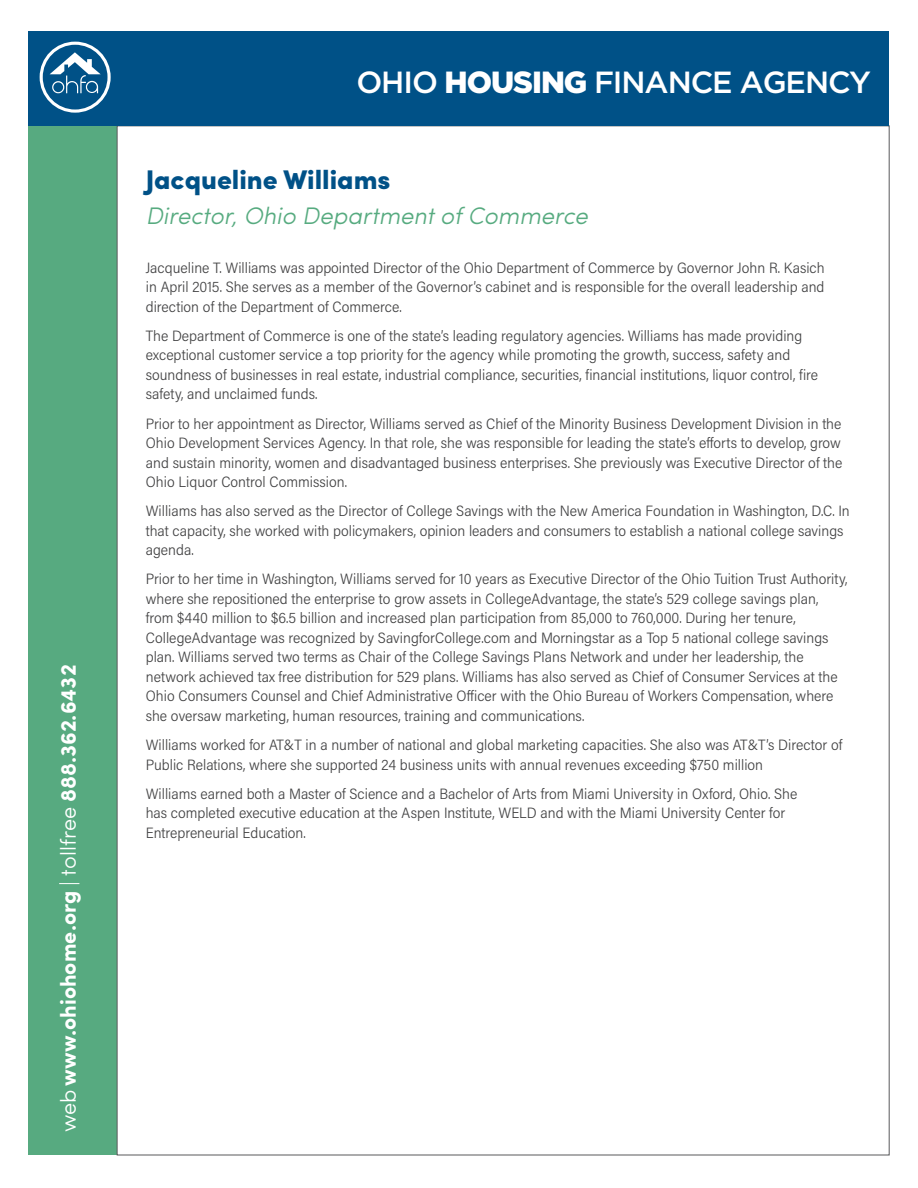
<style>
.page{position:relative;width:918px;height:1188px;background:#fff}
.page>*{position:absolute;margin:0;border:0;box-sizing:border-box;transform-origin:0 0}
.t1{font:500 30.6px "Gotham";letter-spacing:-.035em;color:#fff}
.Nam{font:900 27px "Sofia Pro";color:#005187}
.t2{font:italic 300 24px "Sofia Pro";color:#57ab80}
.t3{font:700 21.75px "Sofia Pro";color:#fff}
.Body{font:300 15px/19.5px "Acumin Pro Semi Cond";color:#414142}
.s1{font-weight:300}
.s2{font-weight:900}
</style>
<div class="page">
<div style="left:29px;top:32px;width:88px;height:1123px;background:#57aa80"></div>
<svg style="left:59px;top:883px;width:20px;height:1px"></svg>
<div style="left:29px;top:32px;width:860px;height:94px;background:#005187"></div>
<div style="left:40px;top:42px;width:71px;height:71px;border:3px solid #fff;border-radius:50%"></div>
<svg style="left:50px;top:52px;width:51px;height:41px"></svg>
<h3 class="t3" style="left:52px;top:1132px;width:469px;rotate:-90deg"><span class="s1">web</span> www.ohiohome.org <span class="s1">tollfree</span> 888.362.6432</h3>
<h1 class="t1" style="left:356px;top:65px;width:516px">OHIO <span class="s2">HOUSING</span> FINANCE AGENCY</h1>
<p class="Nam" style="left:146px;top:158px;width:246px">Jacqueline Williams</p>
<p class="t2" style="left:146px;top:198px;width:444px">Director, Ohio Department of Commerce</p>
<p class="Body" style="left:146px;top:257px;width:680px;text-align:justify">Jacqueline T. Williams was appointed Director of the Ohio Department of Commerce by Governor John R. Kasich in April 2015. She serves as a member of the Governor’s cabinet and is responsible for the overall leadership and direction of the Department of Commerce.</p>
<p class="Body" style="left:146px;top:325px;width:674px">The Department of Commerce is one of the state’s leading regulatory agencies. Williams has made providing exceptional customer service a top priority for the agency while promoting the growth, success, safety and soundness of businesses in real estate, industrial compliance, securities, financial institutions, liquor control, fire safety, and unclaimed funds.</p>
<p class="Body" style="left:146px;top:413px;width:698px;text-align:justify">Prior to her appointment as Director, Williams served as Chief of the Minority Business Development Division in the Ohio Development Services Agency. In that role, she was responsible for leading the state’s efforts to develop, grow and sustain minority, women and disadvantaged business enterprises. She previously was Executive Director of the Ohio Liquor Control Commission.</p>
<p class="Body" style="left:146px;top:501px;width:706px">Williams has also served as the Director of College Savings with the New America Foundation in Washington, D.C. In that capacity, she worked with policymakers, opinion leaders and consumers to establish a national college savings agenda.</p>
<p class="Body" style="left:146px;top:569px;width:703px">Prior to her time in Washington, Williams served for 10 years as Executive Director of the Ohio Tuition Trust Authority, where she repositioned the enterprise to grow assets in CollegeAdvantage, the state’s 529 college savings plan, from $440 million to $6.5 billion and increased plan participation from 85,000 to 760,000. During her tenure, CollegeAdvantage was recognized by SavingforCollege.com and Morningstar as a Top 5 national college savings plan. Williams served two terms as Chair of the College Savings Plans Network and under her leadership, the network achieved tax free distribution for 529 plans. Williams has also served as Chief of Consumer Services at the Ohio Consumers Counsel and Chief Administrative Officer with the Ohio Bureau of Workers Compensation, where she oversaw marketing, human resources, training and communications.</p>
<p class="Body" style="left:146px;top:735px;width:698px">Williams worked for AT&amp;T in a number of national and global marketing capacities. She also was AT&amp;T’s Director of<br>Public Relations, where she supported 24 business units with annual revenues exceeding $750 million</p>
<p class="Body" style="left:146px;top:783px;width:653px">Williams earned both a Master of Science and a Bachelor of Arts from Miami University in Oxford, Ohio. She has completed executive education at the Aspen Institute, WELD and with the Miami University Center for<br>Entrepreneurial Education.</p>
</div>
